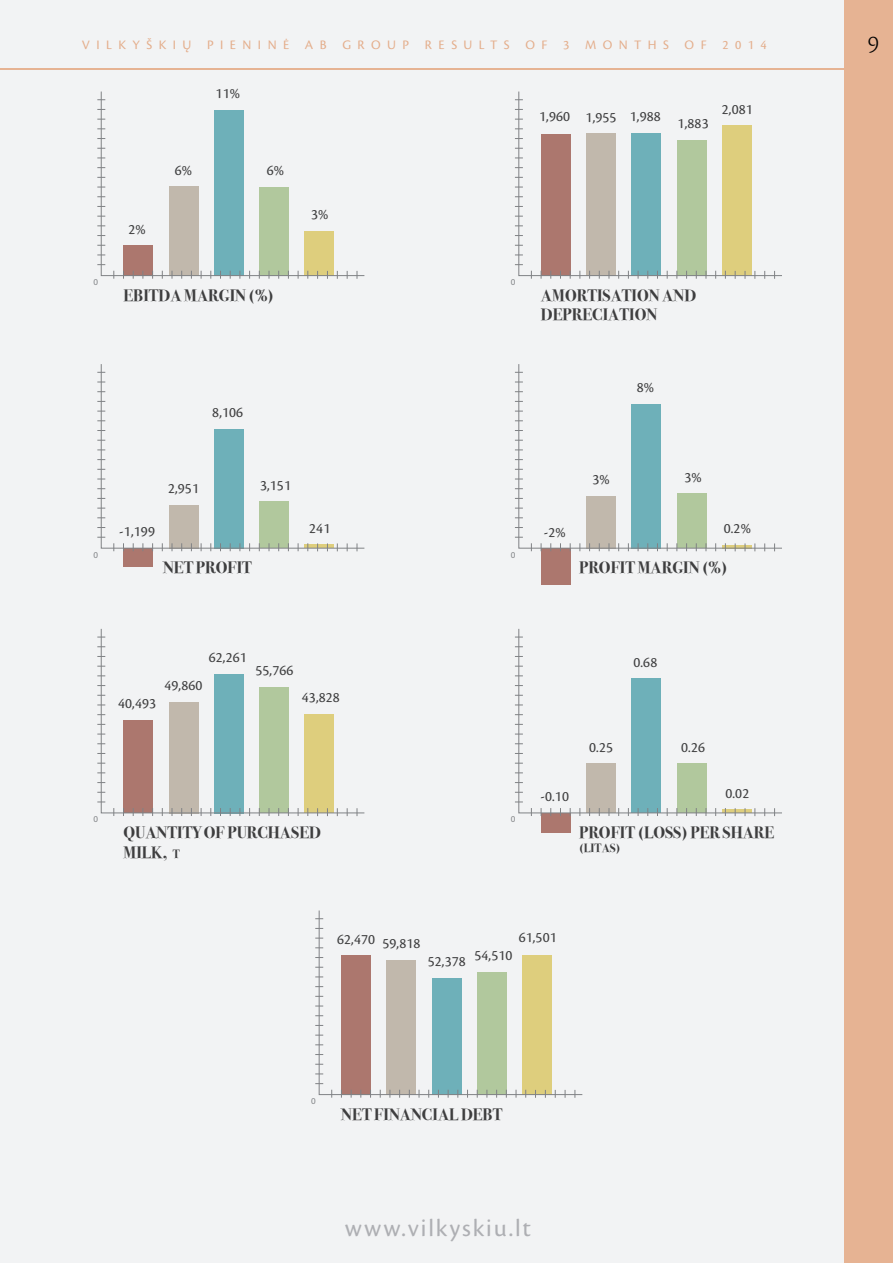
<style>
.page{position:relative;width:893px;height:1263px;background:#f2f3f4}
.page>*{position:absolute;margin:0;border:0;box-sizing:border-box;transform-origin:0 0}
.t1{font:25.5px "Cronos Pro";color:#aeafb3}
.t2{font:300 25.5px "Cronos Pro";color:#000}
.t3{font:16.5px/19.8px "Bodoni Svty Two ITCTT Bold";color:#3e3e3f}
.t4{font:15px "Cronos Pro";letter-spacing:.01em;color:#3e3e3f}
.t5{font:13.5px "Cronos Pro";letter-spacing:.48em;color:#e4ae8c}
.t6{font:12px "Bodoni Svty Two ITCTT Bold";color:#3e3e3f}
.t7{font:9px "Myriad Pro";color:#808285}
.s1{font-size:12px}
</style>
<div class="page">
<hr style="left:0;top:68px;width:872px;height:1px;background:#e6b393">
<div style="left:844px;top:0;width:49px;height:1263px;background:#e6b393"></div>
<div style="left:541px;top:548px;width:30px;height:37px;background:#ac776e"></div>
<div style="left:541px;top:813px;width:30px;height:19px;background:#ac776e"></div>
<svg style="left:101px;top:91px;width:264px;height:185px"></svg>
<svg style="left:101px;top:628px;width:264px;height:185px"></svg>
<svg style="left:319px;top:910px;width:264px;height:185px"></svg>
<svg style="left:518px;top:91px;width:264px;height:185px"></svg>
<svg style="left:518px;top:364px;width:264px;height:185px"></svg>
<svg style="left:518px;top:628px;width:264px;height:185px"></svg>
<div style="left:123px;top:548px;width:30px;height:18px;background:#ac776e"></div>
<svg style="left:101px;top:364px;width:264px;height:185px"></svg>
<p class="t5" style="left:82px;top:37px;width:686px">VILKYŠKIŲ PIENINĖ AB GROUP RESULTS OF 3 MONTHS OF 2014</p>
<p class="t4" style="left:216px;top:85px;width:26px">11%</p>
<p class="t7" style="left:93px;top:276px;width:6px">0</p>
<p class="t4" style="left:128px;top:220px;width:19px">2%</p>
<p class="t4" style="left:175px;top:161px;width:19px">6%</p>
<p class="t4" style="left:267px;top:161px;width:19px">6%</p>
<p class="t3" style="left:123px;top:284px;width:152px">EBITDA MARGIN (%)</p>
<p class="t4" style="left:311px;top:206px;width:19px">3%</p>
<p class="t4" style="left:212px;top:404px;width:32px">8,106</p>
<p class="t7" style="left:93px;top:549px;width:6px">0</p>
<p class="t4" style="left:168px;top:480px;width:32px">2,951</p>
<p class="t4" style="left:260px;top:476px;width:32px">3,151</p>
<p class="t4" style="left:119px;top:523px;width:37px">-1,199</p>
<p class="t3" style="left:163px;top:556px;width:90px">NET PROFIT</p>
<p class="t4" style="left:309px;top:519px;width:23px">241</p>
<p class="t4" style="left:539px;top:108px;width:32px">1,960</p>
<p class="t4" style="left:586px;top:109px;width:32px">1,955</p>
<p class="t4" style="left:630px;top:108px;width:32px">1,988</p>
<p class="t4" style="left:678px;top:115px;width:32px">1,883</p>
<p class="t4" style="left:722px;top:100px;width:32px">2,081</p>
<p class="t7" style="left:511px;top:276px;width:6px">0</p>
<p class="t3" style="left:541px;top:284px;width:157px">AMORTISATION AND<br>DEPRECIATION</p>
<p class="t4" style="left:637px;top:379px;width:19px">8%</p>
<p class="t7" style="left:511px;top:549px;width:6px">0</p>
<p class="t4" style="left:592px;top:471px;width:19px">3%</p>
<p class="t4" style="left:684px;top:469px;width:19px">3%</p>
<p class="t4" style="left:544px;top:523px;width:23px">-2%</p>
<p class="t4" style="left:724px;top:519px;width:29px">0.2%</p>
<p class="t3" style="left:579px;top:556px;width:150px">PROFIT MARGIN (%)</p>
<p class="t4" style="left:118px;top:695px;width:40px">40,493</p>
<p class="t4" style="left:209px;top:649px;width:40px">62,261</p>
<p class="t4" style="left:164px;top:677px;width:40px">49,860</p>
<p class="t4" style="left:255px;top:662px;width:40px">55,766</p>
<p class="t4" style="left:302px;top:689px;width:40px">43,828</p>
<p class="t7" style="left:93px;top:814px;width:6px">0</p>
<p class="t3" style="left:123px;top:821px;width:199px">QUANTITY OF PURCHASED<br>MILK, <span class="s1">T</span></p>
<p class="t4" style="left:633px;top:654px;width:25px">0.68</p>
<p class="t7" style="left:511px;top:814px;width:6px">0</p>
<p class="t4" style="left:589px;top:738px;width:25px">0.25</p>
<p class="t4" style="left:681px;top:738px;width:25px">0.26</p>
<p class="t4" style="left:540px;top:787px;width:30px">-0.10</p>
<p class="t4" style="left:725px;top:785px;width:25px">0.02</p>
<p class="t3" style="left:579px;top:821px;width:197px">PROFIT (LOSS) PER SHARE</p>
<p class="t6" style="left:579px;top:838px;width:43px">(LITAS)</p>
<p class="t4" style="left:337px;top:930px;width:40px">62,470</p>
<p class="t4" style="left:382px;top:935px;width:40px">59,818</p>
<p class="t4" style="left:428px;top:953px;width:40px">52,378</p>
<p class="t4" style="left:519px;top:929px;width:40px">61,501</p>
<p class="t4" style="left:474px;top:946px;width:40px">54,510</p>
<p class="t7" style="left:311px;top:1095px;width:6px">0</p>
<p class="t3" style="left:341px;top:1103px;width:163px">NET FINANCIAL DEBT</p>
<h1 class="t1" style="left:345px;top:1213px;width:188px">WWW.VILKYSKIU.LT</h1>
<h1 class="t2" style="left:868px;top:29px;width:13px">9</h1>
</div>
